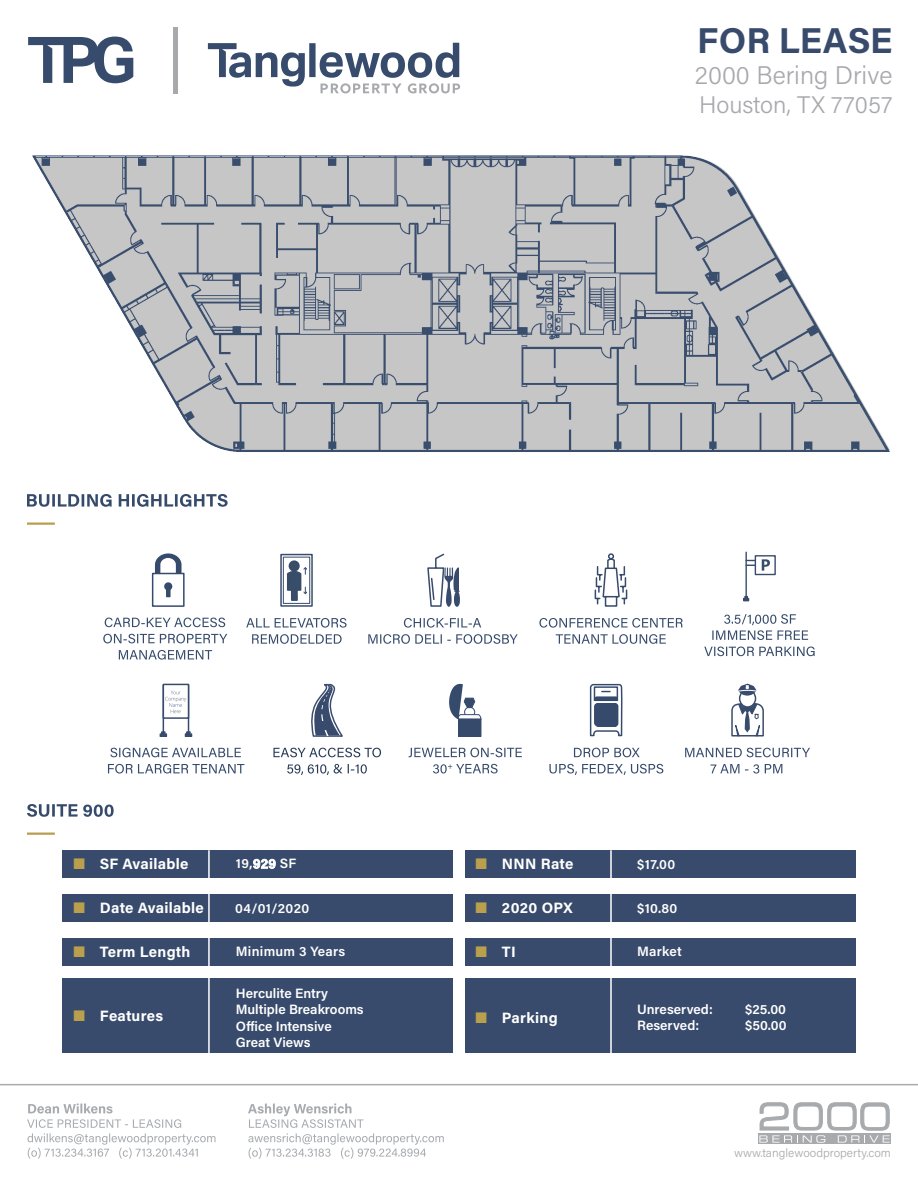
<style>
.page{position:relative;width:918px;height:1188px;background:#fff}
.page>*{position:absolute;margin:0;border:0;box-sizing:border-box;transform-origin:0 0}
.t1{font:700 36px "Acumin Pro";letter-spacing:.005em;color:#384b6c}
.t2{font:300 25.5px "Acumin Pro";color:#a8a9ad}
.t3{font:300 24px "Acumin Pro";color:#a8a9ad}
.t4{font:700 15px "Acumin Pro";letter-spacing:.02em;color:#fff}
.t5{font:600 13.5px "Acumin Pro";color:#fff}
.t6{font:600 13.5px "Acumin Pro";letter-spacing:.02em;color:#fff}
.t7{font:300 12px "Acumin Pro";color:#a8a9ad}
.s1{font-family:"Segoe UI";font-weight:400;color:#baa04d}
</style>
<div class="page">
<img style="left:32px;top:155px;width:858px;height:297px">
<hr style="left:173px;top:27px;width:4px;height:66px;background:#a8a9ad">
<svg style="left:28px;top:37px;width:105px;height:46px"></svg>
<svg style="left:208px;top:43px;width:252px;height:50px"></svg>
<hr style="left:0;top:1084px;width:918px;height:1px;background:#a7abaf">
<div style="left:758px;top:1134px;width:133px;height:10px;background:#a8abad"></div>
<svg style="left:759px;top:1102px;width:131px;height:41px"></svg>
<svg style="left:27px;top:1104px;width:189px;height:55px"></svg>
<svg style="left:248px;top:1104px;width:196px;height:55px"></svg>
<hr style="left:27px;top:523px;width:28px;height:2px;background:#b89e4e">
<svg style="left:27px;top:494px;width:201px;height:13px"></svg>
<div style="left:63px;top:850px;width:390px;height:27px;background:#384b6c"></div>
<div style="left:63px;top:894px;width:390px;height:28px;background:#384b6c"></div>
<div style="left:63px;top:938px;width:390px;height:27px;background:#384b6c"></div>
<div style="left:63px;top:978px;width:390px;height:75px;background:#384b6c"></div>
<div style="left:465px;top:850px;width:390px;height:27px;background:#384b6c"></div>
<div style="left:465px;top:894px;width:390px;height:28px;background:#384b6c"></div>
<div style="left:465px;top:978px;width:390px;height:75px;background:#384b6c"></div>
<div style="left:465px;top:938px;width:390px;height:27px;background:#384b6c"></div>
<hr style="left:208px;top:850px;width:2px;height:203px;background:#fff">
<hr style="left:610px;top:850px;width:2px;height:203px;background:#fff">
<hr style="left:27px;top:833px;width:28px;height:2px;background:#b89e4e">
<svg style="left:27px;top:804px;width:87px;height:13px"></svg>
<svg style="left:282px;top:556px;width:29px;height:48px"></svg>
<div style="left:280px;top:554px;width:33px;height:53px;border:1px solid #384b6c"></div>
<div style="left:283px;top:557px;width:27px;height:47px;background:#fff;border:1px solid #384b6c"></div>
<div style="left:289px;top:561px;width:10px;height:10px;background:#384d68;border-radius:50%"></div>
<div style="left:289px;top:560px;width:11px;height:11px;border:1px solid #384b6c;border-radius:50%"></div>
<svg style="left:287px;top:567px;width:20px;height:34px"></svg>
<div style="left:152px;top:573px;width:32px;height:33px;border:2px solid #364b6c"></div>
<svg style="left:154px;top:554px;width:28px;height:20px"></svg>
<svg style="left:164px;top:582px;width:9px;height:8px"></svg>
<svg style="left:166px;top:589px;width:5px;height:8px"></svg>
<svg style="left:119px;top:650px;width:93px;height:10px"></svg>
<svg style="left:103px;top:634px;width:124px;height:9px"></svg>
<svg style="left:105px;top:618px;width:120px;height:9px"></svg>
<hr style="left:745px;top:552px;width:2px;height:48px;background:#384b6c">
<svg style="left:746px;top:560px;width:9px;height:6px"></svg>
<div style="left:755px;top:555px;width:21px;height:20px;border:1px solid #384b6c"></div>
<svg style="left:762px;top:559px;width:8px;height:12px"></svg>
<svg style="left:743px;top:596px;width:6px;height:5px"></svg>
<svg style="left:704px;top:647px;width:111px;height:9px"></svg>
<svg style="left:712px;top:614px;width:96px;height:26px"></svg>
<svg style="left:595px;top:554px;width:32px;height:52px"></svg>
<svg style="left:556px;top:634px;width:110px;height:10px"></svg>
<svg style="left:539px;top:618px;width:144px;height:10px"></svg>
<svg style="left:590px;top:684px;width:32px;height:52px"></svg>
<hr style="left:596px;top:697px;width:21px;height:3px;background:#364b6c">
<svg style="left:549px;top:764px;width:114px;height:11px"></svg>
<svg style="left:574px;top:748px;width:66px;height:9px"></svg>
<svg style="left:311px;top:684px;width:32px;height:53px"></svg>
<svg style="left:287px;top:764px;width:80px;height:11px"></svg>
<svg style="left:273px;top:748px;width:108px;height:9px"></svg>
<div style="left:458px;top:719px;width:23px;height:17px;background:#364b6c"></div>
<div style="left:458px;top:719px;width:23px;height:18px;border:1px solid #364b6c"></div>
<svg style="left:449px;top:684px;width:32px;height:36px"></svg>
<svg style="left:433px;top:764px;width:65px;height:10px"></svg>
<svg style="left:409px;top:748px;width:113px;height:9px"></svg>
<hr style="left:188px;top:685px;width:1px;height:51px;background:#384b6c">
<hr style="left:163px;top:685px;width:1px;height:51px;background:#384b6c">
<div style="left:163px;top:684px;width:26px;height:35px;border:1px solid #384b6c"></div>
<svg style="left:165px;top:691px;width:21px;height:22px"></svg>
<svg style="left:185px;top:731px;width:7px;height:6px"></svg>
<svg style="left:160px;top:731px;width:7px;height:6px"></svg>
<svg style="left:108px;top:764px;width:136px;height:10px"></svg>
<svg style="left:110px;top:748px;width:131px;height:9px"></svg>
<svg style="left:711px;top:764px;width:71px;height:10px"></svg>
<svg style="left:685px;top:748px;width:125px;height:9px"></svg>
<div style="left:739px;top:689px;width:17px;height:19px;border:1px solid #384b6c;border-radius:50%"></div>
<svg style="left:738px;top:684px;width:19px;height:12px"></svg>
<svg style="left:731px;top:702px;width:33px;height:35px"></svg>
<svg style="left:427px;top:554px;width:33px;height:53px"></svg>
<svg style="left:368px;top:634px;width:150px;height:10px"></svg>
<svg style="left:404px;top:618px;width:77px;height:10px"></svg>
<svg style="left:252px;top:634px;width:90px;height:10px"></svg>
<svg style="left:246px;top:618px;width:101px;height:10px"></svg>
<p class="t1" style="left:697px;top:16px;width:197px">FOR LEASE</p>
<p class="t2" style="left:695px;top:58px;width:199px">2000 Bering Drive</p>
<p class="t3" style="left:699px;top:88px;width:195px">Houston, TX 77057</p>
<p class="t4" style="left:73px;top:854px;width:117px"><span class="s1">■</span> SF Available</p>
<p class="t4" style="left:73px;top:897px;width:132px"><span class="s1">■</span> Date Available</p>
<p class="t5" style="left:235px;top:899px;width:76px">04/01/2020</p>
<p class="t4" style="left:73px;top:942px;width:119px"><span class="s1">■</span> Term Length</p>
<p class="t6" style="left:236px;top:942px;width:111px">Minimum 3 Years</p>
<p class="t4" style="left:475px;top:854px;width:100px"><span class="s1">■</span> NNN Rate</p>
<p class="t4" style="left:475px;top:897px;width:99px"><span class="s1">■</span> 2020 OPX</p>
<p class="t5" style="left:637px;top:899px;width:42px">$10.80</p>
<p class="t5" style="left:236px;top:854px;width:62px">19,929 SF</p>
<p class="t5" style="left:637px;top:855px;width:40px">$17.00</p>
<p class="t4" style="left:475px;top:941px;width:42px"><span class="s1">■</span> TI</p>
<p class="t5" style="left:637px;top:942px;width:46px">Market</p>
<p class="t4" style="left:73px;top:1005px;width:92px"><span class="s1">■</span> Features</p>
<p class="t5" style="left:236px;top:984px;width:94px">Herculite Entry</p>
<p class="t5" style="left:236px;top:1000px;width:129px">Multiple Breakrooms</p>
<p class="t5" style="left:236px;top:1016px;width:97px">Office Intensive</p>
<p class="t5" style="left:236px;top:1033px;width:76px">Great Views</p>
<p class="t4" style="left:475px;top:1007px;width:84px"><span class="s1">■</span> Parking</p>
<p class="t5" style="left:637px;top:1000px;width:77px">Unreserved:</p>
<p class="t5" style="left:745px;top:1000px;width:42px">$25.00</p>
<p class="t5" style="left:637px;top:1016px;width:64px">Reserved:</p>
<p class="t5" style="left:745px;top:1016px;width:43px">$50.00</p>
<p class="t7" style="left:734px;top:1144px;width:158px">www.tanglewoodproperty.com</p>
</div>
